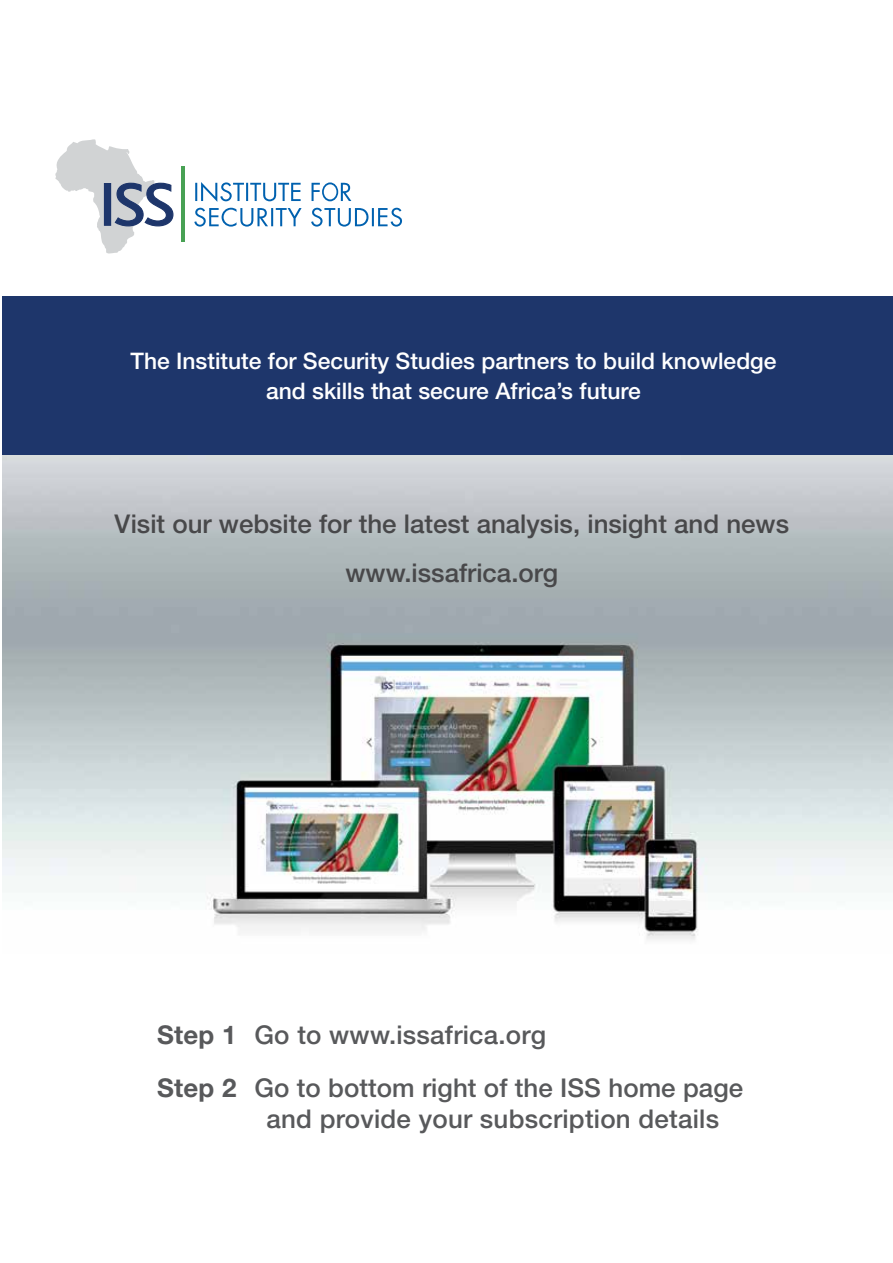
<style>
.page{position:relative;width:893px;height:1263px;background:#fff}
.page>*{position:absolute;margin:0;border:0;box-sizing:border-box;transform-origin:0 0}
.t1{font:500 25.8px/53.8px "Helvetica Neue LT Std";letter-spacing:.01em;color:#58595b}
.t2{font:500 25.8px/48.8px "Helvetica Neue LT Std";color:#48484a;text-align:center}
.t3{font:500 22.8px/30.5px "Helvetica Neue LT Std";color:#fff;text-align:center}
.s1{font-weight:700}
</style>
<div class="page">
<img style="left:2px;top:455px;width:891px;height:485px">
<div style="left:2px;top:297px;width:891px;height:158px;background:#1e366b"></div>
<svg style="left:194px;top:208px;width:208px;height:19px"></svg>
<svg style="left:195px;top:182px;width:156px;height:20px"></svg>
<hr style="left:181px;top:167px;width:3px;height:75px;background:#48a154">
<svg style="left:55px;top:139px;width:119px;height:115px"></svg>
<p class="t3" style="left:130px;top:345px;width:647px">The Institute for Security Studies partners to build knowledge and skills that secure Africa’s future</p>
<p class="t2" style="left:115px;top:499px;width:676px">Visit our website for the latest analysis, insight and news www.issafrica.org</p>
<p class="t1" style="left:157px;top:1007px;width:588px"><span class="s1">Step 1</span> Go to www.issafrica.org<br><span class="s1">Step 2</span> Go to bottom right of the ISS home page</p>
<p class="t1" style="left:267px;top:1092px;width:454px">and provide your subscription details</p>
</div>
